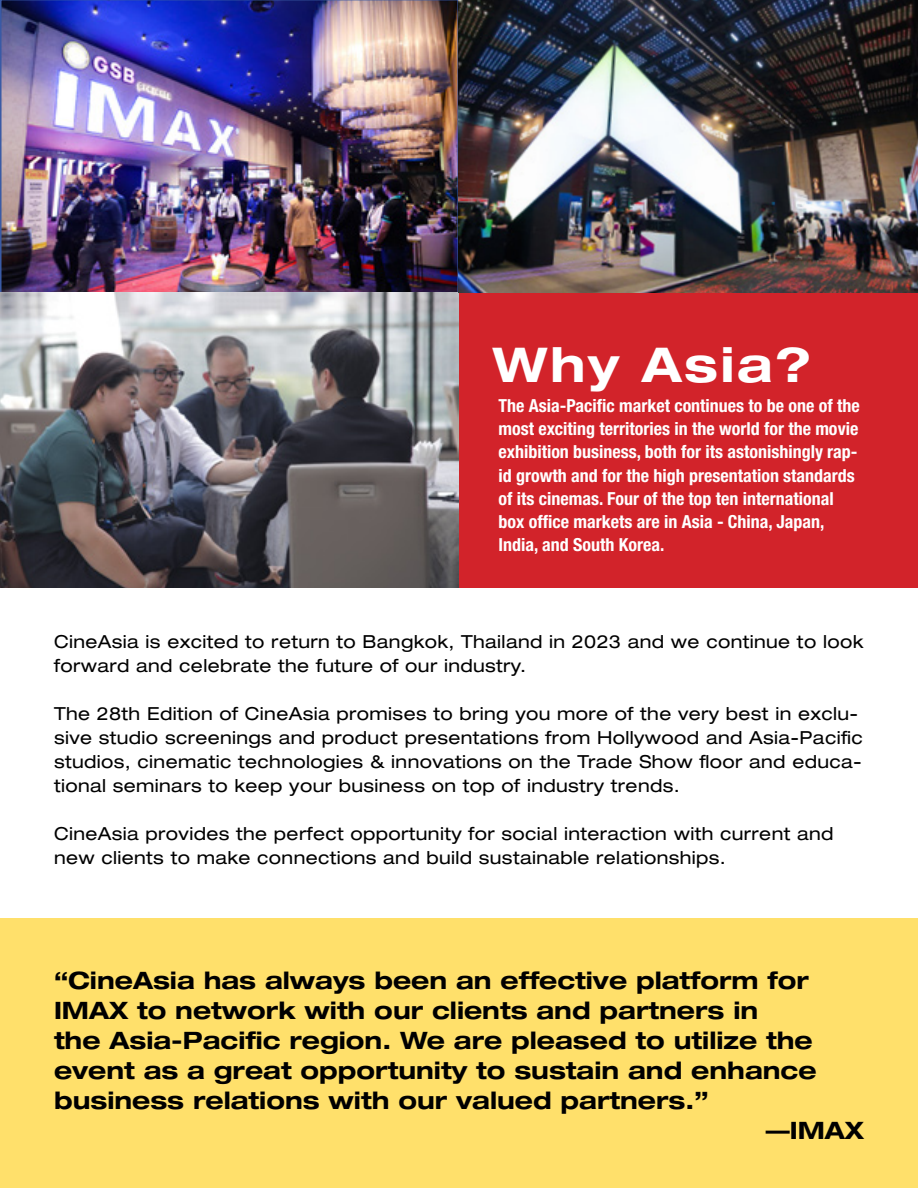
<style>
.page{position:relative;width:918px;height:1188px;background:#fff}
.page>*{position:absolute;margin:0;border:0;box-sizing:border-box;transform-origin:0 0}
.t1{font:700 expanded 48px "Helvetica Neue LT Std";letter-spacing:.05em;color:#fff}
.t2{font:700 expanded 24px "Helvetica Neue LT Std";color:#000}
.t3{font:expanded 18px/24px "Helvetica Neue LT Std";letter-spacing:.02em;color:#000}
.t4{font:700 condensed 18px/23.2px "Helvetica Neue LT Std";color:#fff}
</style>
<div class="page">
<div style="left:0;top:918px;width:918px;height:270px;background:#ffe06b"></div>
<img style="left:1px;top:1px;width:457px;height:291px">
<div style="left:458px;top:249px;width:460px;height:339px;background:#d2232a"></div>
<img style="left:1px;top:292px;width:457px;height:296px">
<img style="left:458px;top:0;width:460px;height:292px">
<h1 class="t1" style="left:493px;top:335px;width:320px">Why Asia?</h1>
<p class="t4" style="left:499px;top:394px;width:363px">The Asia-Pacific market continues to be one of the most exciting territories in the world for the movie exhibition business, both for its astonishingly rap&shy;id growth and for the high presentation standards of its cinemas. Four of the top ten international box office markets are in Asia - China, Japan, India, and South Korea.</p>
<p class="t3" style="left:54px;top:629px;width:811px">CineAsia is excited to return to Bangkok, Thailand in 2023 and we continue to look forward and celebrate the future of our industry.</p>
<p class="t3" style="left:54px;top:701px;width:810px">The 28th Edition of CineAsia promises to bring you more of the very best in exclu&shy;sive studio screenings and product presentations from Hollywood and Asia-Pacific studios, cinematic technologies &amp; innovations on the Trade Show floor and educa&shy;tional seminars to keep your business on top of industry trends.</p>
<p class="t3" style="left:54px;top:821px;width:781px">CineAsia provides the perfect opportunity for social interaction with current and new clients to make connections and build sustainable relationships.</p>
<h2 class="t2" style="left:54px;top:966px;width:756px">“CineAsia has always been an effective platform for</h2>
<h2 class="t2" style="left:54px;top:996px;width:706px">IMAX to network with our clients and partners in</h2>
<h2 class="t2" style="left:54px;top:1026px;width:760px">the Asia-Pacific region. We are pleased to utilize the</h2>
<h2 class="t2" style="left:54px;top:1056px;width:764px">event as a great opportunity to sustain and enhance</h2>
<h2 class="t2" style="left:54px;top:1086px;width:656px">business relations with our valued partners.”</h2>
<h2 class="t2" style="left:766px;top:1116px;width:100px">—IMAX</h2>
</div>
